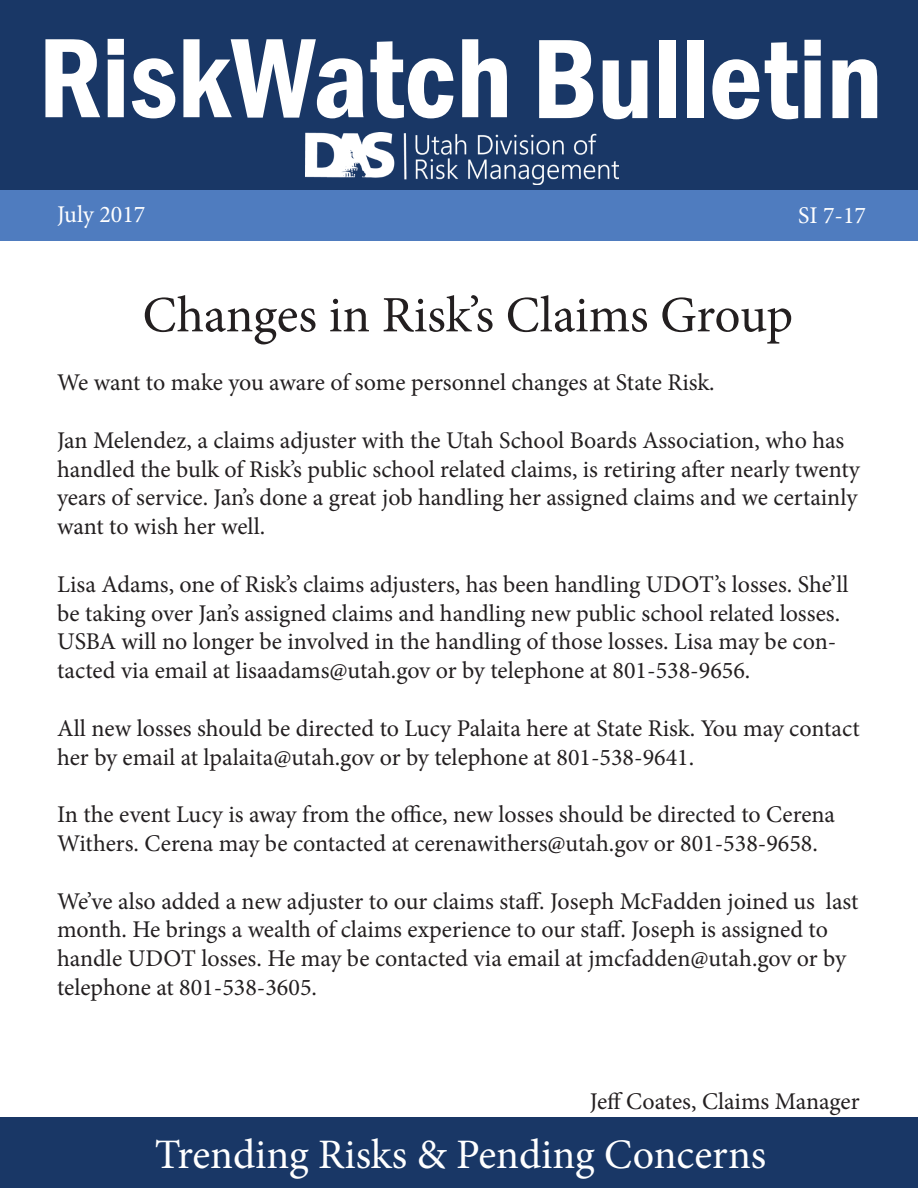
<style>
.page{position:relative;width:918px;height:1188px;background:#fff}
.page>*{position:absolute;margin:0;border:0;box-sizing:border-box;transform-origin:0 0}
.t1{font:600 condensed 117px "Franklin Gothic";color:#fff}
.t2{font:51px "Minion Pro";letter-spacing:-.005em;color:#231f20}
.t3{font:42px "Minion Pro";color:#fff}
.t4{font:24px/28.8px "Minion Pro";letter-spacing:-.005em;color:#231f20}
.t5{font:24px "Minion Pro";color:#fff}
</style>
<div class="page">
<div style="left:0;top:1117px;width:918px;height:71px;background:#193766"></div>
<div style="left:0;top:0;width:918px;height:190px;background:#193766"></div>
<div style="left:0;top:190px;width:918px;height:50px;background:#4f7cbf"></div>
<img style="left:305px;top:132px;width:314px;height:52px">
<p class="t1" style="left:38px;top:0;width:846px">RiskWatch Bulletin</p>
<p class="t5" style="left:57px;top:198px;width:90px">July 2017</p>
<p class="t5" style="left:798px;top:199px;width:69px">SI 7-17</p>
<p class="t2" style="left:143px;top:281px;width:652px">Changes in Risk’s Claims Group</p>
<p class="t4" style="left:57px;top:368px;width:659px">We want to make you aware of some personnel changes at State Risk.</p>
<p class="t4" style="left:57px;top:426px;width:804px">Jan Melendez, a claims adjuster with the Utah School Boards Association, who has handled the bulk of Risk’s public school related claims, is retiring after nearly twenty years of service. Jan’s done a great job handling her assigned claims and we certainly want to wish her well.</p>
<p class="t4" style="left:57px;top:570px;width:793px">Lisa Adams, one of Risk’s claims adjusters, has been handling UDOT’s losses. She’ll be taking over Jan’s assigned claims and handling new public school related losses.<br>USBA will no longer be involved in the handling of those losses. Lisa may be con&shy;tacted via email at lisaadams@utah.gov or by telephone at 801-538-9656.</p>
<p class="t4" style="left:57px;top:714px;width:804px">All new losses should be directed to Lucy Palaita here at State Risk. You may contact her by email at lpalaita@utah.gov or by telephone at 801-538-9641.</p>
<p class="t4" style="left:57px;top:800px;width:780px">In the event Lucy is away from the office, new losses should be directed to Cerena<br>Withers. Cerena may be contacted at cerenawithers@utah.gov or 801-538-9658.</p>
<p class="t4" style="left:57px;top:887px;width:803px">We’ve also added a new adjuster to our claims staff. Joseph McFadden joined us last month. He brings a wealth of claims experience to our staff. Joseph is assigned to handle UDOT losses. He may be contacted via email at jmcfadden@utah.gov or by telephone at 801-538-3605.</p>
<p class="t4" style="left:590px;top:1087px;width:271px">Jeff Coates, Claims Manager</p>
<p class="t3" style="left:155px;top:1126px;width:613px">Trending Risks &amp; Pending Concerns</p>
</div>
